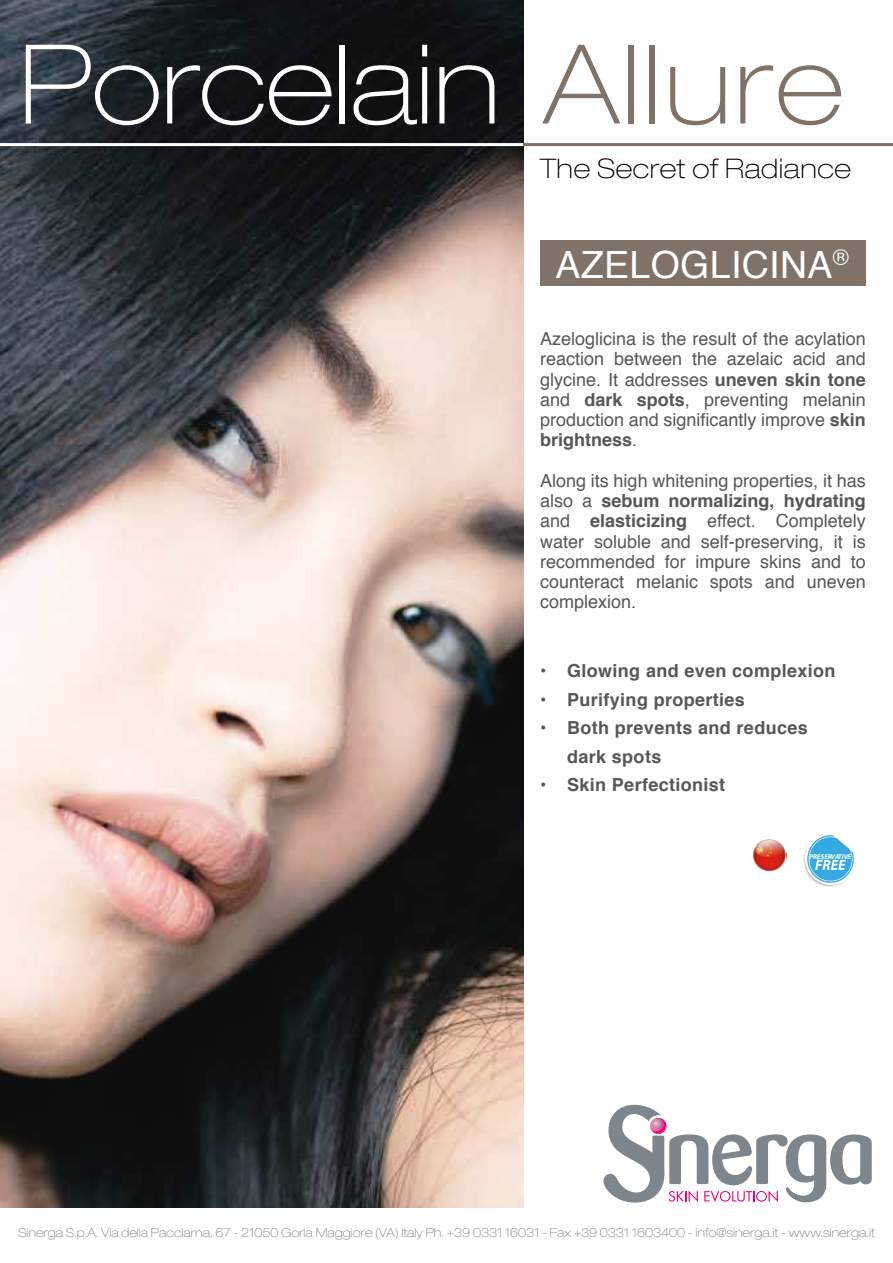
<style>
.page{position:relative;width:893px;height:1263px;background:#fff}
.page>*{position:absolute;margin:0;border:0;box-sizing:border-box;transform-origin:0 0}
.t1{font:100 expanded 110.25px "Helvetica Neue LT Std";letter-spacing:-.005em;color:#fff}
.t2{font:37.5px "Helvetica";letter-spacing:.01em;color:#fff}
.t3{font:100 expanded 27px "Helvetica Neue LT Std";letter-spacing:.02em;color:#000}
.t4{font:18px/20.2px "Helvetica";color:#575756;text-align:justify}
.t5{font:700 18px/28.5px "Helvetica";letter-spacing:.02em;color:#575756}
.t6{font:100 expanded 12.45px "Helvetica Neue LT Pro";letter-spacing:-.005em;color:#7d868c}
.t7{font:italic 700 7.05px "Myriad Pro";color:#fff}
.s1{color:#807266}
.s2{font-weight:700}
</style>
<div class="page">
<div style="left:540px;top:240px;width:326px;height:46px;background:#807266"></div>
<img style="left:0;top:0;width:523px;height:1208px">
<svg style="left:603px;top:1105px;width:269px;height:97px"></svg>
<hr style="left:0;top:143px;width:523px;height:3px;background:#fff">
<hr style="left:523px;top:143px;width:370px;height:3px;background:#807266">
<svg style="left:803px;top:835px;width:51px;height:52px"></svg>
<img style="left:753px;top:839px;width:34px;height:32px">
<h1 class="t1" style="left:19px;top:19px;width:825px">Porcelain <span class="s1">Allure</span></h1>
<h3 class="t3" style="left:540px;top:152px;width:312px">The Secret of Radiance</h3>
<h2 class="t2" style="left:555px;top:236px;width:295px">AZELOGLICINA<sup>®</sup></h2>
<p class="t4" style="left:540px;top:329px;width:327px">Azeloglicina is the result of the acylation reaction between the azelaic acid and glycine. It addresses <span class="s2">uneven skin tone </span>and <span class="s2">dark spots</span>, preventing melanin production and significantly improve <span class="s2">skin brightness</span>.</p>
<p class="t4" style="left:540px;top:471px;width:327px">Along its high whitening properties, it has also a <span class="s2">sebum normalizing, hydrating </span>and <span class="s2">elasticizing</span> effect. Completely water soluble and self-preserving, it is recommended for impure skins and to counteract melanic spots and uneven complexion.</p>
<p class="t5" style="left:540px;top:657px;width:297px">• Glowing and even complexion</p>
<p class="t5" style="left:540px;top:686px;width:206px">• Purifying properties</p>
<p class="t5" style="left:567px;top:714px;width:242px;text-indent:-27px">• Both prevents and reduces dark spots</p>
<p class="t5" style="left:540px;top:771px;width:187px">• Skin Perfectionist</p>
<p class="t7" style="left:810px;top:851px;width:43px">PRESERVATIVE</p>
<p class="t6" style="left:18px;top:1225px;width:858px">Sinerga S.p.A. Via della Pacciarna, 67 - 21050 Gorla Maggiore (VA) Italy Ph. +39 0331 16031 - Fax +39 0331 1603400 - info@sinerga.it - www.sinerga.it</p>
</div>
